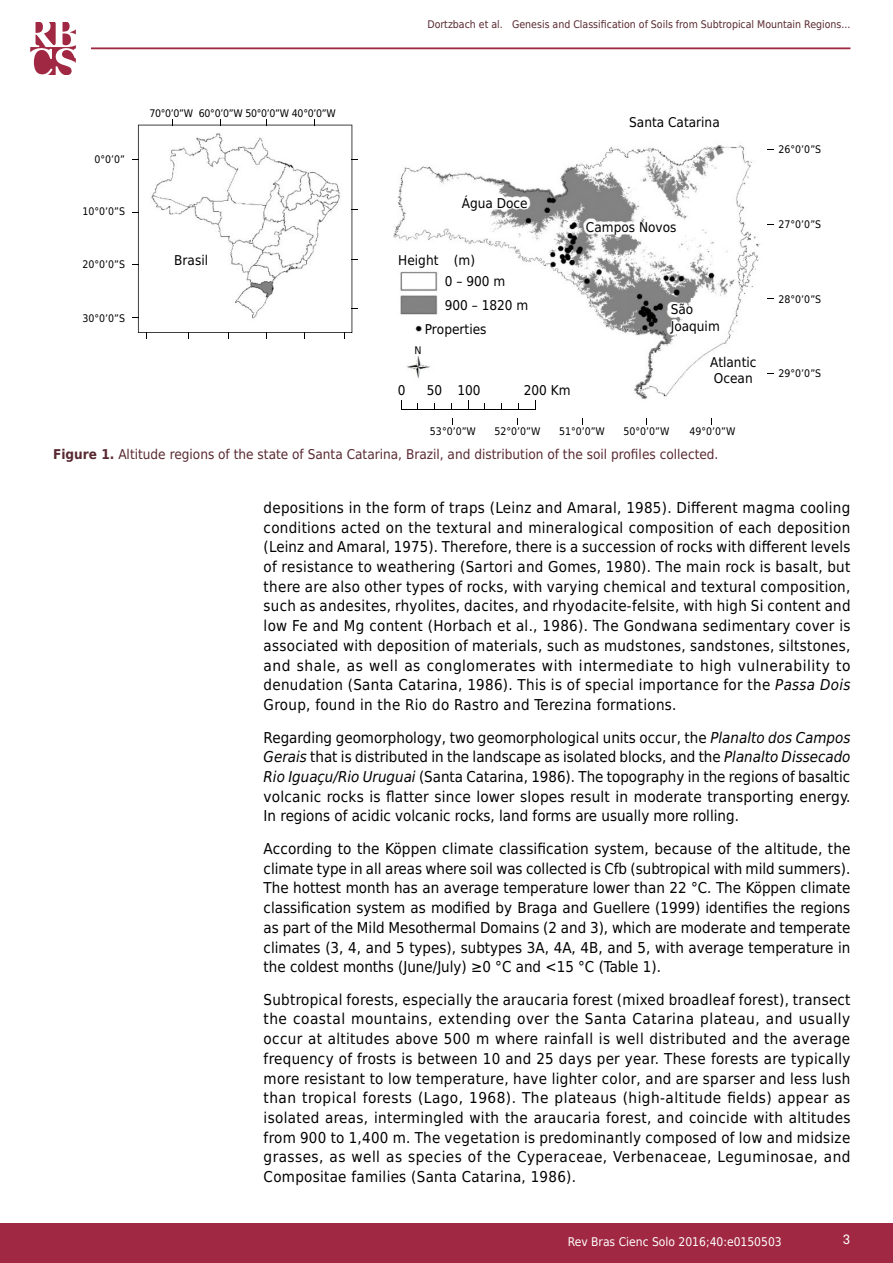
<style>
.page{position:relative;width:893px;height:1263px;background:#fff}
.page>*{position:absolute;margin:0;border:0;box-sizing:border-box;transform-origin:0 0}
.t1{font:15px/19.6px "DejaVu Sans Condensed";color:#000;text-align:justify}
.t2{font:13.5px/16.2px "DejaVu Sans Condensed";color:#000}
.t3{font:13.5px "DejaVu Sans Condensed";color:#582931}
.t4{font:13.5px "Akkurat Pro";color:#fff}
.t5{font:12px "DejaVu Sans Condensed";color:#fff}
.t6{font:10.5px "DejaVu Sans Condensed";color:#000}
.t7{font:10.5px "DejaVu Sans Condensed";color:#582931}
.s1{font-weight:700}
.s2{font-style:italic}
</style>
<div class="page">
<div style="left:0;top:1223px;width:893px;height:40px;background:#a02842"></div>
<hr style="left:91px;top:47px;width:759px;height:2px;background:#a02842">
<svg style="left:30px;top:22px;width:46px;height:52px"></svg>
<img style="left:393px;top:145px;width:381px;height:274px">
<svg style="left:132px;top:119px;width:226px;height:220px"></svg>
<hr style="left:401px;top:409px;width:135px;height:1px;background:#000">
<p class="t6" style="left:94px;top:151px;width:32px">0°0’0”</p>
<p class="t6" style="left:82px;top:203px;width:44px">10°0’0”S</p>
<p class="t6" style="left:82px;top:256px;width:44px">20°0’0”S</p>
<p class="t6" style="left:82px;top:310px;width:44px">30°0’0”S</p>
<p class="t6" style="left:149px;top:105px;width:188px">70°0’0”W 60°0’0”W 50°0’0”W 40°0’0”W</p>
<p class="t2" style="left:174px;top:252px;width:35px">Brasil</p>
<p class="t7" style="left:427px;top:16px;width:425px">Dortzbach et al. Genesis and Classification of Soils from Subtropical Mountain Regions...</p>
<p class="t2" style="left:462px;top:194px;width:67px">Água Doce</p>
<p class="t2" style="left:629px;top:114px;width:92px">Santa Catarina</p>
<p class="t2" style="left:586px;top:219px;width:92px">Campos Novos</p>
<p class="t2" style="left:445px;top:249px;width:62px;line-height:21.6px;text-indent:-47px">Height (m)<br>0 – 900 m</p>
<p class="t2" style="left:445px;top:297px;width:85px">900 – 1820 m</p>
<p class="t2" style="left:671px;top:301px;width:51px">São<br>Joaquim</p>
<p class="t2" style="left:710px;top:354px;width:48px">Atlantic<br>Ocean</p>
<p class="t2" style="left:425px;top:321px;width:63px">Properties</p>
<p class="t6" style="left:415px;top:341px;width:9px">N</p>
<p class="t2" style="left:427px;top:382px;width:55px">50 100</p>
<p class="t2" style="left:524px;top:382px;width:48px">200 Km</p>
<p class="t6" style="left:494px;top:423px;width:48px">52°0’0”W</p>
<p class="t6" style="left:559px;top:423px;width:48px">51°0’0”W</p>
<p class="t6" style="left:623px;top:423px;width:48px">50°0’0”W</p>
<p class="t6" style="left:689px;top:423px;width:48px">49°0’0”W</p>
<p class="t2" style="left:398px;top:382px;width:9px">0</p>
<p class="t6" style="left:430px;top:423px;width:48px">53°0’0”W</p>
<p class="t6" style="left:778px;top:141px;width:44px">26°0’0”S</p>
<p class="t6" style="left:778px;top:216px;width:44px">27°0’0”S</p>
<p class="t6" style="left:778px;top:291px;width:44px">28°0’0”S</p>
<p class="t6" style="left:778px;top:365px;width:44px">29°0’0”S</p>
<p class="t3" style="left:53px;top:443px;width:667px"><span class="s1">Figure 1.</span> Altitude regions of the state of Santa Catarina, Brazil, and distribution of the soil profiles collected.</p>
<p class="t1" style="left:264px;top:497px;width:588px">depositions in the form of traps (Leinz and Amaral, 1985). Different magma cooling conditions acted on the textural and mineralogical composition of each deposition (Leinz and Amaral, 1975). Therefore, there is a succession of rocks with different levels of resistance to weathering (Sartori and Gomes, 1980). The main rock is basalt, but there are also other types of rocks, with varying chemical and textural composition, such as andesites, rhyolites, dacites, and rhyodacite-felsite, with high Si content and low Fe and Mg content (Horbach et al., 1986). The Gondwana sedimentary cover is associated with deposition of materials, such as mudstones, sandstones, siltstones, and shale, as well as conglomerates with intermediate to high vulnerability to denudation (Santa Catarina, 1986). This is of special importance for the <span class="s2">Passa Dois </span>Group, found in the Rio do Rastro and Terezina formations.</p>
<p class="t1" style="left:264px;top:727px;width:588px">Regarding geomorphology, two geomorphological units occur, the <span class="s2">Planalto dos Campos Gerais</span> that is distributed in the landscape as isolated blocks, and the <span class="s2">Planalto Dissecado Rio Iguaçu/Rio Uruguai</span> (Santa Catarina, 1986). The topography in the regions of basaltic volcanic rocks is flatter since lower slopes result in moderate transporting energy.<br>In regions of acidic volcanic rocks, land forms are usually more rolling.</p>
<p class="t1" style="left:264px;top:838px;width:588px">According to the Köppen climate classification system, because of the altitude, the climate type in all areas where soil was collected is Cfb (subtropical with mild summers).<br>The hottest month has an average temperature lower than 22 °C. The Köppen climate classification system as modified by Braga and Guellere (1999) identifies the regions as part of the Mild Mesothermal Domains (2 and 3), which are moderate and temperate climates (3, 4, and 5 types), subtypes 3A, 4A, 4B, and 5, with average temperature in the coldest months (June/July) ≥0 °C and &lt;15 °C (Table 1).</p>
<p class="t1" style="left:264px;top:989px;width:588px">Subtropical forests, especially the araucaria forest (mixed broadleaf forest), transect the coastal mountains, extending over the Santa Catarina plateau, and usually occur at altitudes above 500 m where rainfall is well distributed and the average frequency of frosts is between 10 and 25 days per year. These forests are typically more resistant to low temperature, have lighter color, and are sparser and less lush than tropical forests (Lago, 1968). The plateaus (high-altitude fields) appear as isolated areas, intermingled with the araucaria forest, and coincide with altitudes from 900 to 1,400 m. The vegetation is predominantly composed of low and midsize grasses, as well as species of the Cyperaceae, Verbenaceae, Leguminosae, and Compositae families (Santa Catarina, 1986).</p>
<p class="t5" style="left:568px;top:1231px;width:215px">Rev Bras Cienc Solo 2016;40:e0150503</p>
<p class="t4" style="left:843px;top:1231px;width:9px">3</p>
</div>
